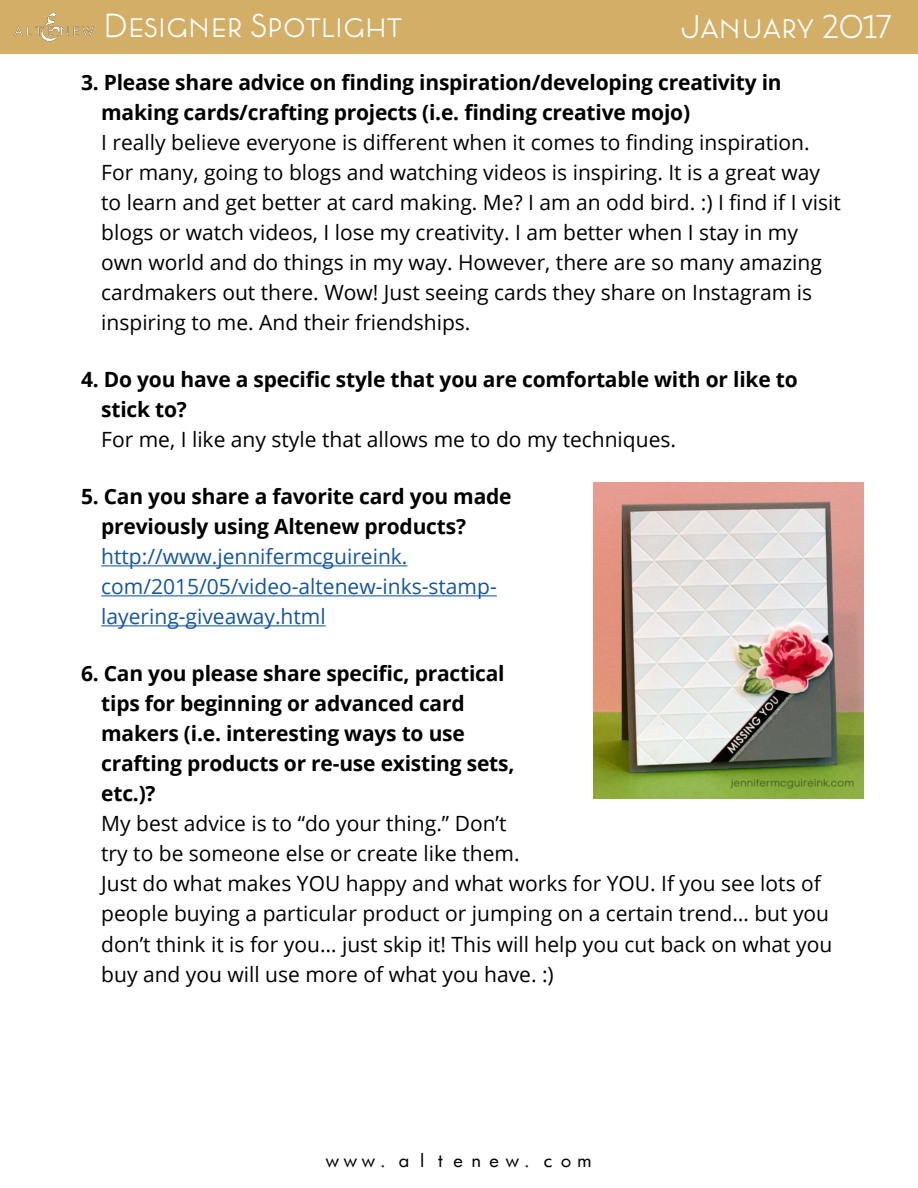
<style>
.page{position:relative;width:918px;height:1188px;background:#fff}
.page>*{position:absolute;margin:0;border:0;box-sizing:border-box;transform-origin:0 0}
.t1{font:300 33px "Lumier";color:#fff}
.t2{font:21px/30px "Open Sans";color:#000}
.t3{font:700 21px/30px "Open Sans";letter-spacing:-.01em;color:#000}
.t4{font:21px/30px "Open Sans";color:#1255a4}
.t5{font:18px "Futurist Fixed Width";color:#000}
</style>
<div class="page">
<div style="left:0;top:0;width:918px;height:54px;background:#d2ae67"></div>
<img style="left:14px;top:13px;width:80px;height:29px">
<hr style="left:101px;top:565px;width:306px;height:1px;background:#1255a4">
<hr style="left:101px;top:595px;width:396px;height:1px;background:#1255a4">
<hr style="left:101px;top:625px;width:225px;height:1px;background:#1255a4">
<img style="left:593px;top:482px;width:270px;height:317px">
<h1 class="t1" style="left:104px;top:7px;width:300px">Designer Spotlight</h1>
<p class="t3" style="left:101px;top:67px;width:682px;text-indent:-20px">3. Please share advice on finding inspiration/developing creativity in making cards/crafting projects (i.e. finding creative mojo)</p>
<p class="t2" style="left:101px;top:127px;width:741px">I really believe everyone is different when it comes to finding inspiration.<br>For many, going to blogs and watching videos is inspiring. It is a great way to learn and get better at card making. Me? I am an odd bird. :) I find if I visit blogs or watch videos, I lose my creativity. I am better when I stay in my own world and do things in my way. However, there are so many amazing cardmakers out there. Wow! Just seeing cards they share on Instagram is inspiring to me. And their friendships.</p>
<p class="t3" style="left:101px;top:364px;width:698px;text-indent:-20px">4. Do you have a specific style that you are comfortable with or like to stick to?</p>
<p class="t2" style="left:101px;top:424px;width:576px">For me, I like any style that allows me to do my techniques.</p>
<p class="t3" style="left:101px;top:481px;width:412px;text-indent:-20px">5. Can you share a favorite card you made previously using Altenew products?</p>
<p class="t4" style="left:101px;top:541px;width:397px">http://www.jennifermcguireink. com/2015/05/video-altenew-inks-stamp&shy;layering-giveaway.html</p>
<p class="t3" style="left:101px;top:658px;width:415px;text-indent:-20px">6. Can you please share specific, practical tips for beginning or advanced card makers (i.e. interesting ways to use crafting products or re-use existing sets, etc.)?</p>
<p class="t2" style="left:101px;top:808px;width:733px">My best advice is to “do your thing.” Don’t<br>try to be someone else or create like them.<br>Just do what makes YOU happy and what works for YOU. If you see lots of people buying a particular product or jumping on a certain trend… but you don’t think it is for you… just skip it! This will help you cut back on what you buy and you will use more of what you have. :)</p>
<h1 class="t1" style="left:681px;top:8px;width:213px">January 2017</h1>
<p class="t5" style="left:323px;top:1149px;width:271px">www.altenew.com</p>
</div>
